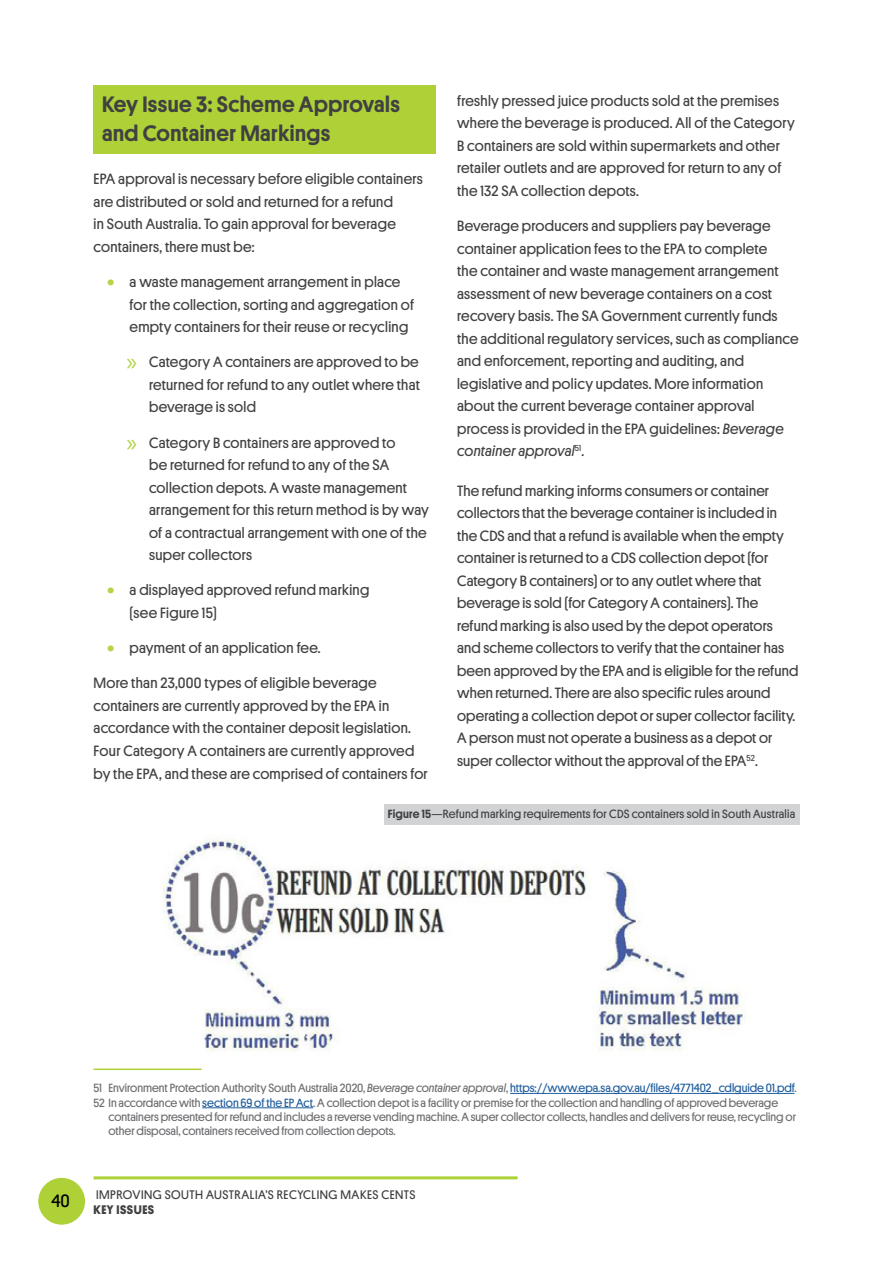
<style>
.page{position:relative;width:893px;height:1263px;background:#fff}
.page>*{position:absolute;margin:0;border:0;box-sizing:border-box;transform-origin:0 0}
.H2__Key_Objectives{font:500 22.5px/28.5px "Platform";letter-spacing:.02em;color:#414042}
.t1{font:18px "Platform";color:#000}
.t2{font:15px/22.5px "Platform";letter-spacing:.02em;color:#414042}
.t3{font:12.6px "Platform";letter-spacing:.04em;color:#414042}
.t4{font:700 12.6px "Platform";color:#414042}
.footnote{font:12px/14.4px "Platform";color:#6d6e71}
.footnote-2{font:12px "Platform";color:#215e9e}
.C{font:12px "Platform";letter-spacing:.02em;color:#414042}
.s1{font-size:25.5px;color:#b6d449}
.s2{font-family:"Myriad Pro";font-size:25.5px;color:#b6d449}
.s3{font-style:italic}
.s4{font-weight:500}
.s5{color:#6d6e71}
.s6{font-style:italic;color:#6d6e71}
.s7{color:#215e9e}
</style>
<div class="page">
<div style="left:94px;top:85px;width:342px;height:68px;background:#add136"></div>
<hr style="left:94px;top:1068px;width:108px;height:2px;background:#add136">
<hr style="left:510px;top:1093px;width:284px;height:1px;background:#215e9e">
<hr style="left:202px;top:1107px;width:111px;height:1px;background:#215e9e">
<div style="left:384px;top:804px;width:415px;height:21px;background:#d1d3d4"></div>
<img style="left:162px;top:839px;width:584px;height:213px">
<div style="left:38px;top:1178px;width:47px;height:47px;background:#add136;border-radius:50%"></div>
<hr style="left:94px;top:1176px;width:424px;height:3px;background:#add136">
<p class="H2__Key_Objectives" style="left:102px;top:89px;width:299px">Key Issue 3: Scheme Approvals and Container Markings</p>
<p class="t2" style="left:94px;top:167px;width:331px">EPA approval is necessary before eligible containers are distributed or sold and returned for a refund<br>in South Australia. To gain approval for beverage containers, there must be:</p>
<p class="t2" style="left:130px;top:270px;width:286px;text-indent:-22px"><span class="s1">•</span> a waste management arrangement in place for the collection, sorting and aggregation of empty containers for their reuse or recycling</p>
<p class="t2" style="left:149px;top:350px;width:272px;text-align:justify;text-indent:-22px"><span class="s2">»</span> Category A containers are approved to be returned for refund to any outlet where that beverage is sold</p>
<p class="t2" style="left:149px;top:430px;width:281px;text-indent:-22px"><span class="s2">»</span> Category B containers are approved to<br>be returned for refund to any of the SA collection depots. A waste management arrangement for this return method is by way of a contractual arrangement with one of the super collectors</p>
<p class="t2" style="left:130px;top:578px;width:241px;text-indent:-22px"><span class="s1">•</span> a displayed approved refund marking (see Figure 15)</p>
<p class="t2" style="left:107px;top:636px;width:215px"><span class="s1">•</span> payment of an application fee.</p>
<p class="t2" style="left:94px;top:671px;width:336px">More than 23,000 types of eligible beverage containers are currently approved by the EPA in accordance with the container deposit legislation.<br>Four Category A containers are currently approved by the EPA, and these are comprised of containers for</p>
<p class="t2" style="left:457px;top:89px;width:339px">freshly pressed juice products sold at the premises where the beverage is produced. All of the Category B containers are sold within supermarkets and other retailer outlets and are approved for return to any of the 132 SA collection depots.</p>
<p class="t2" style="left:457px;top:214px;width:343px">Beverage producers and suppliers pay beverage container application fees to the EPA to complete<br>the container and waste management arrangement assessment of new beverage containers on a cost recovery basis. The SA Government currently funds the additional regulatory services, such as compliance and enforcement, reporting and auditing, and legislative and policy updates. More information about the current beverage container approval process is provided in the EPA guidelines: <span class="s3">Beverage container approval</span><sup>51</sup>.</p>
<p class="t2" style="left:457px;top:478px;width:343px">The refund marking informs consumers or container collectors that the beverage container is included in the CDS and that a refund is available when the empty container is returned to a CDS collection depot (for Category B containers) or to any outlet where that beverage is sold (for Category A containers). The refund marking is also used by the depot operators and scheme collectors to verify that the container has been approved by the EPA and is eligible for the refund when returned. There are also specific rules around operating a collection depot or super collector facility.<br>A person must not operate a business as a depot or super collector without the approval of the EPA<sup>52</sup>.</p>
<p class="C" style="left:388px;top:806px;width:409px"><span class="s4">Figure 15</span>—Refund marking requirements for CDS containers sold in South Australia</p>
<p class="footnote-2" style="left:94px;top:1079px;width:705px"><span class="s5">51 Environment Protection Authority South Australia 2020,</span> <span class="s6">Beverage container approval</span><span class="s5">,</span> https://www.epa.sa.gov.au/files/4771402_cdlguide 01.pdf<span class="s5">.</span></p>
<p class="footnote" style="left:109px;top:1094px;width:689px;text-indent:-15px">52 In accordance with <span class="s7">section 69 of the EP Act</span>. A collection depot is a facility or premise for the collection and handling of approved beverage containers presented for refund and includes a reverse vending machine. A super collector collects, handles and delivers for reuse, recycling or other disposal, containers received from collection depots.</p>
<p class="t1" style="left:52px;top:1188px;width:20px">40</p>
<p class="t3" style="left:96px;top:1185px;width:321px">IMPROVING SOUTH AUSTRALIA’S RECYCLING MAKES CENTS</p>
<p class="t4" style="left:94px;top:1200px;width:31px">KEY ISSUES</p>
</div>
